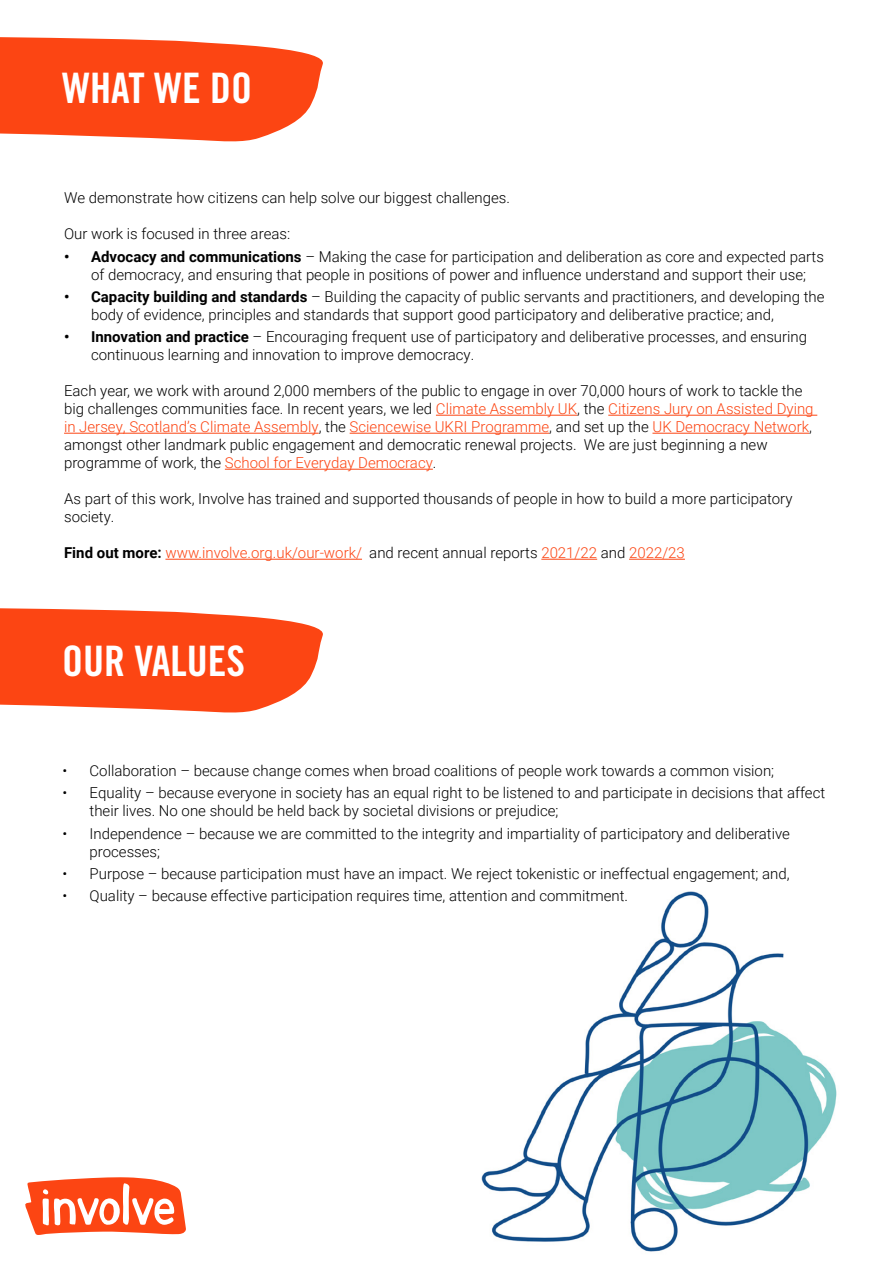
<style>
.page{position:relative;width:893px;height:1263px;background:#fff}
.page>*{position:absolute;margin:0;border:0;box-sizing:border-box;transform-origin:0 0}
.t1{font:42px "Trade Gothic Bold Cond Twenty";color:#fff}
.t2{font:300 15px/18px "Roboto";color:#000}
.t3{font:300 15px "Roboto";color:#fc4513}
.s1{font-weight:700}
.s2{color:#fc4513}
.s3{font-weight:700;color:#000}
.s4{color:#000}
</style>
<div class="page">
<svg style="left:25px;top:1177px;width:161px;height:58px"></svg>
<img style="left:481px;top:891px;width:356px;height:361px">
<svg style="left:0;top:37px;width:323px;height:105px;background:#fc5d31"></svg>
<svg style="left:0;top:608px;width:323px;height:105px;background:#fc5d31"></svg>
<hr style="left:436px;top:415px;width:141px;height:1px;background:#fc4513">
<hr style="left:608px;top:415px;width:209px;height:1px;background:#fc4513">
<hr style="left:64px;top:433px;width:255px;height:1px;background:#fc4513">
<hr style="left:350px;top:433px;width:199px;height:1px;background:#fc4513">
<hr style="left:652px;top:433px;width:157px;height:1px;background:#fc4513">
<hr style="left:225px;top:469px;width:208px;height:1px;background:#fc4513">
<hr style="left:165px;top:559px;width:197px;height:1px;background:#fc4513">
<hr style="left:541px;top:559px;width:56px;height:1px;background:#fc4513">
<hr style="left:629px;top:559px;width:56px;height:1px;background:#fc4513">
<h1 class="t1" style="left:62px;top:63px;width:191px">WHAT WE DO</h1>
<p class="t2" style="left:64px;top:188px;width:447px">We demonstrate how citizens can help solve our biggest challenges.</p>
<p class="t2" style="left:64px;top:224px;width:228px">Our work is focused in three areas:</p>
<p class="t2" style="left:91px;top:247px;width:734px;text-indent:-27px"><span class="s1">• Advocacy and communications</span> – Making the case for participation and deliberation as core and expected parts of democracy, and ensuring that people in positions of power and influence understand and support their use;</p>
<p class="t2" style="left:91px;top:287px;width:735px;text-indent:-27px"><span class="s1">• Capacity building and standards</span> – Building the capacity of public servants and practitioners, and developing the body of evidence, principles and standards that support good participatory and deliberative practice; and,</p>
<p class="t2" style="left:91px;top:327px;width:717px;text-indent:-27px"><span class="s1">• Innovation and practice</span> – Encouraging frequent use of participatory and deliberative processes, and ensuring continuous learning and innovation to improve democracy.</p>
<p class="t2" style="left:64px;top:381px;width:751px">Each year, we work with around 2,000 members of the public to engage in over 70,000 hours of work to tackle the big challenges communities face. In recent years, we led <span class="s2">Climate Assembly UK</span>, the <span class="s2">Citizens Jury on Assisted Dying in Jersey, Scotland’s Climate Assembly</span>, the <span class="s2">Sciencewise UKRI Programme</span>, and set up the <span class="s2">UK Democracy Network</span>, amongst other landmark public engagement and democratic renewal projects. We are just beginning a new programme of work, the <span class="s2">School for Everyday Democracy</span>.</p>
<p class="t2" style="left:64px;top:489px;width:730px">As part of this work, Involve has trained and supported thousands of people in how to build a more participatory society.</p>
<p class="t3" style="left:64px;top:542px;width:622px"><span class="s3">Find out more:</span> www.involve.org.uk/our-work/ <span class="s4">and recent annual reports</span> 2021/22 <span class="s4">and</span> 2022/23</p>
<h1 class="t1" style="left:62px;top:635px;width:184px">OUR VALUES</h1>
<p class="t2" style="left:63px;top:761px;width:713px">• Collaboration – because change comes when broad coalitions of people work towards a common vision;</p>
<p class="t2" style="left:90px;top:783px;width:737px;text-indent:-27px">• Equality – because everyone in society has an equal right to be listened to and participate in decisions that affect their lives. No one should be held back by societal divisions or prejudice;</p>
<p class="t2" style="left:90px;top:824px;width:702px;text-indent:-27px">• Independence – because we are committed to the integrity and impartiality of participatory and deliberative processes;</p>
<p class="t2" style="left:63px;top:864px;width:729px">• Purpose – because participation must have an impact. We reject tokenistic or ineffectual engagement; and,</p>
<p class="t2" style="left:63px;top:886px;width:567px">• Quality – because effective participation requires time, attention and commitment.</p>
</div>
